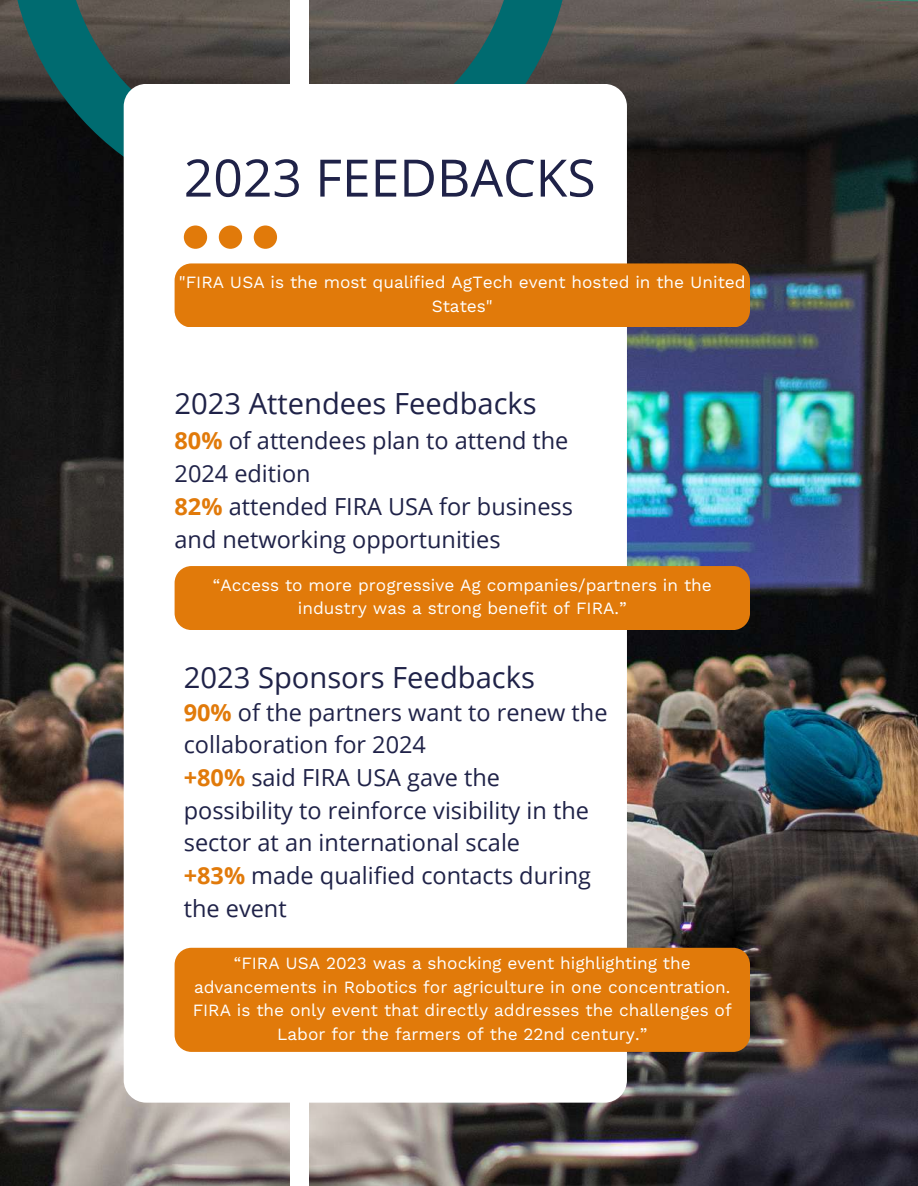
<style>
.page{position:relative;width:918px;height:1186px;background:#fff}
.page>*{position:absolute;margin:0;border:0;box-sizing:border-box;transform-origin:0 0}
.t1{font:51.6px "Open Sans";color:#1f2248}
.t2{font:29.1px "Open Sans";color:#1f2248}
.t3{font:23.55px/32.7px "Open Sans";color:#1f2248}
.t4{font:17.25px/23.7px "Work Sans";color:#fff;text-align:center}
.s1{font-weight:700;color:#e17a0a}
</style>
<div class="page">
<img style="left:0;top:0;width:918px;height:1186px">
<svg style="left:8px;top:0;width:563px;height:211px;background:#354847"></svg>
<div style="left:290px;top:0;width:18px;height:1186px;background:#fff"></div>
<div style="left:124px;top:84px;width:503px;height:1018px;background:#fff;border-radius:22px"></div>
<svg style="left:184px;top:225px;width:93px;height:24px"></svg>
<div style="left:175px;top:566px;width:575px;height:64px;background:#e17a0a;border-radius:17px"></div>
<div style="left:175px;top:948px;width:575px;height:104px;background:#e17a0a;border-radius:17px"></div>
<div style="left:175px;top:263px;width:575px;height:64px;background:#e17a0a;border-radius:17px"></div>
<h1 class="t1" style="left:184px;top:141px;width:413px">2023 FEEDBACKS</h1>
<p class="t4" style="left:179px;top:270px;width:568px">"FIRA USA is the most qualified AgTech event hosted in the United<br>States"</p>
<h2 class="t2" style="left:175px;top:382px;width:364px">2023 Attendees Feedbacks</h2>
<h3 class="t3" style="left:175px;top:424px;width:400px"><span class="s1">80%</span> of attendees plan to attend the<br>2024 edition<br><span class="s1">82%</span> attended FIRA USA for business and networking opportunities</h3>
<p class="t4" style="left:213px;top:573px;width:501px">“Access to more progressive Ag companies/partners in the industry was a strong benefit of FIRA.”</p>
<h2 class="t2" style="left:184px;top:657px;width:353px">2023 Sponsors Feedbacks</h2>
<h3 class="t3" style="left:184px;top:695px;width:425px"><span class="s1">90%</span> of the partners want to renew the collaboration for 2024<br><span class="s1">+80%</span> said FIRA USA gave the possibility to reinforce visibility in the sector at an international scale<br><span class="s1">+83%</span> made qualified contacts during the event</h3>
<p class="t4" style="left:193px;top:951px;width:541px">“FIRA USA 2023 was a shocking event highlighting the advancements in Robotics for agriculture in one concentration.<br>FIRA is the only event that directly addresses the challenges of Labor for the farmers of the 22nd century.”</p>
</div>
